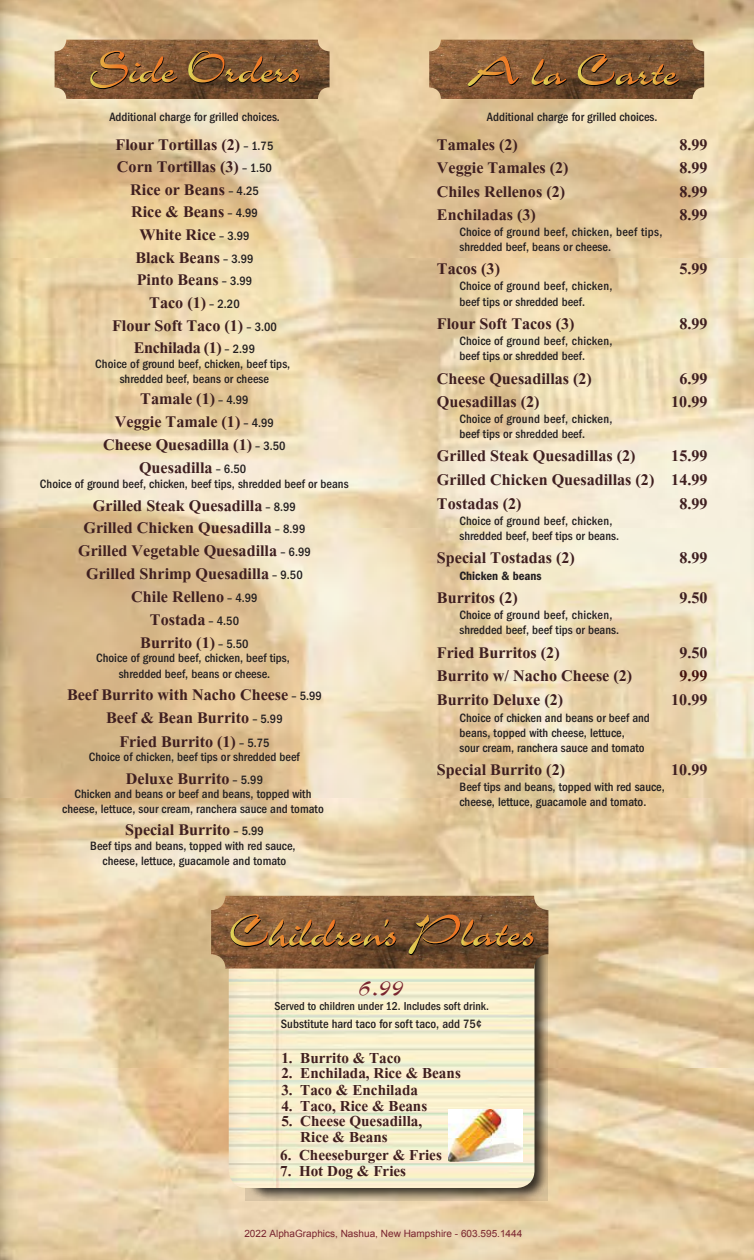
<style>
.page{position:relative;width:754px;height:1260px;background:#fff}
.page>*{position:absolute;margin:0;border:0;box-sizing:border-box;transform-origin:0 0}
.t1{font:35.12px "Airfoil Script Ssk";color:#79242f}
.t2{font:700 20px/22.9px "Aparajita";color:#3f1f20;text-align:center}
.t3{font:700 20px "Aparajita";letter-spacing:-.02em;color:#3f1f20}
.t4{font:700 20px "Aparajita";color:#45120d}
.t5{font:700 18.75px/16.2px "Aparajita";color:#3f1f20}
.t6{font:500 condensed 12.5px/15px "Franklin Gothic";color:#231f20}
.t7{font:600 condensed 12.5px "Franklin Gothic";color:#231f20}
.t8{font:500 condensed 11.88px "Franklin Gothic";color:#231f20}
.t9{font:10px "Arial";color:#79242f}
.s1{font-family:"Franklin Gothic";font-weight:500;font-stretch:condensed;font-size:12.5px;color:#231f20}
</style>
<div class="page">
<img style="left:0;top:0;width:754px;height:1260px">
<img style="left:55px;top:40px;width:274px;height:59px">
<img style="left:429px;top:40px;width:275px;height:59px">
<svg style="left:246px;top:969px;width:302px;height:232px;background:#918268"></svg>
<img style="left:229px;top:969px;width:305px;height:219px">
<img style="left:449px;top:1109px;width:73px;height:53px">
<img style="left:211px;top:896px;width:337px;height:73px">
<svg style="left:230px;top:914px;width:166px;height:34px;background:#8d6034"></svg>
<svg style="left:408px;top:914px;width:126px;height:41px;background:#7c552f"></svg>
<svg style="left:467px;top:56px;width:52px;height:31px;background:#956336"></svg>
<svg style="left:531px;top:59px;width:36px;height:27px"></svg>
<svg style="left:578px;top:54px;width:101px;height:32px;background:#835a30"></svg>
<svg style="left:90px;top:51px;width:87px;height:38px;background:#906135"></svg>
<svg style="left:188px;top:51px;width:111px;height:32px;background:#855b31"></svg>
<p class="t6" style="left:109px;top:109px;width:172px">Additional charge for grilled choices.</p>
<p class="t6" style="left:487px;top:109px;width:172px">Additional charge for grilled choices.</p>
<h2 class="t2" style="left:116px;top:135px;width:159px">Flour Tortillas (2) <span class="s1">– 1.75</span></h2>
<h2 class="t2" style="left:117px;top:158px;width:157px">Corn Tortillas (3) <span class="s1">– 1.50</span></h2>
<h2 class="t2" style="left:130px;top:180px;width:130px">Rice or Beans <span class="s1">– 4.25</span></h2>
<h2 class="t2" style="left:131px;top:203px;width:128px">Rice &amp; Beans <span class="s1">– 4.99</span></h2>
<h2 class="t2" style="left:139px;top:225px;width:112px">White Rice <span class="s1">– 3.99</span></h2>
<h2 class="t2" style="left:135px;top:248px;width:120px">Black Beans <span class="s1">– 3.99</span></h2>
<h2 class="t2" style="left:137px;top:270px;width:117px">Pinto Beans <span class="s1">– 3.99</span></h2>
<h2 class="t2" style="left:149px;top:293px;width:92px">Taco (1) <span class="s1">– 2.20</span></h2>
<h2 class="t2" style="left:112px;top:316px;width:166px">Flour Soft Taco (1) <span class="s1">– 3.00</span></h2>
<h2 class="t3" style="left:134px;top:339px;width:123px">Enchilada (1) <span class="s1">– 2.99</span></h2>
<p class="t6" style="left:95px;top:356px;width:196px;text-align:center">Choice of ground beef, chicken, beef tips, shredded beef, beans or cheese</p>
<h2 class="t2" style="left:140px;top:389px;width:110px">Tamale (1) <span class="s1">– 4.99</span></h2>
<h2 class="t2" style="left:115px;top:412px;width:161px">Veggie Tamale (1) <span class="s1">– 4.99</span></h2>
<h2 class="t2" style="left:103px;top:436px;width:184px">Cheese Quesadilla (1) <span class="s1">– 3.50</span></h2>
<h2 class="t2" style="left:139px;top:459px;width:109px">Quesadilla <span class="s1">– 6.50</span></h2>
<p class="t6" style="left:40px;top:476px;width:310px">Choice of ground beef, chicken, beef tips, shredded beef or beans</p>
<h2 class="t2" style="left:84px;top:497px;width:223px;line-height:21.9px">Grilled Steak Quesadilla <span class="s1">– 8.99<br></span>Grilled Chicken Quesadilla <span class="s1">– 8.99</span></h2>
<h2 class="t2" style="left:78px;top:542px;width:234px">Grilled Vegetable Quesadilla <span class="s1">– 6.99<br></span>Grilled Shrimp Quesadilla <span class="s1">– 9.50</span></h2>
<h2 class="t2" style="left:131px;top:587px;width:128px">Chile Relleno <span class="s1">– 4.99</span></h2>
<h2 class="t2" style="left:150px;top:610px;width:91px">Tostada <span class="s1">– 4.50</span></h2>
<h2 class="t2" style="left:140px;top:633px;width:110px">Burrito (1) <span class="s1">– 5.50</span></h2>
<p class="t6" style="left:96px;top:651px;width:195px;text-align:center">Choice of ground beef, chicken, beef tips, shredded beef, beans or cheese.</p>
<h2 class="t2" style="left:67px;top:685px;width:256px">Beef Burrito with Nacho Cheese <span class="s1">– 5.99</span></h2>
<h2 class="t2" style="left:106px;top:708px;width:178px">Beef &amp; Bean Burrito <span class="s1">– 5.99</span></h2>
<h2 class="t2" style="left:119px;top:732px;width:152px">Fried Burrito (1) <span class="s1">– 5.75</span></h2>
<p class="t6" style="left:89px;top:750px;width:212px">Choice of chicken, beef tips or shredded beef</p>
<h2 class="t2" style="left:126px;top:770px;width:139px">Deluxe Burrito <span class="s1">– 5.99</span></h2>
<p class="t6" style="left:62px;top:787px;width:263px;text-align:center">Chicken and beans or beef and beans, topped with cheese, lettuce, sour cream, ranchera sauce and tomato</p>
<h2 class="t2" style="left:125px;top:821px;width:140px">Special Burrito <span class="s1">– 5.99</span></h2>
<p class="t6" style="left:90px;top:838px;width:207px;text-align:center">Beef tips and beans, topped with red sauce, cheese, lettuce, guacamole and tomato</p>
<h2 class="t2" style="left:437px;top:135px;width:83px">Tamales (2)</h2>
<h2 class="t2" style="left:679px;top:135px;width:30px">8.99</h2>
<h2 class="t2" style="left:437px;top:158px;width:133px">Veggie Tamales (2)</h2>
<h2 class="t2" style="left:679px;top:158px;width:30px">8.99</h2>
<h2 class="t2" style="left:437px;top:182px;width:130px">Chiles Rellenos (2)</h2>
<h2 class="t2" style="left:679px;top:182px;width:30px">8.99</h2>
<h2 class="t2" style="left:437px;top:205px;width:101px">Enchiladas (3)</h2>
<h2 class="t2" style="left:679px;top:205px;width:30px">8.99</h2>
<p class="t6" style="left:459px;top:224px;width:204px">Choice of ground beef, chicken, beef tips, shredded beef, beans or cheese.</p>
<h2 class="t2" style="left:437px;top:260px;width:65px">Tacos (3)</h2>
<h2 class="t2" style="left:679px;top:260px;width:30px">5.99</h2>
<p class="t6" style="left:459px;top:279px;width:154px">Choice of ground beef, chicken, beef tips or shredded beef.</p>
<h2 class="t2" style="left:437px;top:315px;width:139px">Flour Soft Tacos (3)</h2>
<h2 class="t2" style="left:679px;top:315px;width:30px">8.99</h2>
<p class="t6" style="left:459px;top:334px;width:154px">Choice of ground beef, chicken, beef tips or shredded beef.</p>
<h2 class="t2" style="left:437px;top:369px;width:157px">Cheese Quesadillas (2)</h2>
<h2 class="t2" style="left:679px;top:369px;width:30px">6.99</h2>
<h2 class="t2" style="left:437px;top:393px;width:104px">Quesadillas (2)</h2>
<h2 class="t2" style="left:671px;top:393px;width:38px">10.99</h2>
<p class="t6" style="left:459px;top:412px;width:154px">Choice of ground beef, chicken, beef tips or shredded beef.</p>
<h2 class="t2" style="left:437px;top:447px;width:200px">Grilled Steak Quesadillas (2)</h2>
<h2 class="t2" style="left:671px;top:447px;width:38px">15.99</h2>
<h2 class="t2" style="left:437px;top:470px;width:272px">Grilled Chicken Quesadillas (2) 14.99</h2>
<h2 class="t2" style="left:437px;top:494px;width:86px">Tostadas (2)</h2>
<h2 class="t2" style="left:679px;top:494px;width:30px">8.99</h2>
<p class="t6" style="left:459px;top:513px;width:161px">Choice of ground beef, chicken, shredded beef, beef tips or beans.</p>
<h2 class="t2" style="left:437px;top:549px;width:139px">Special Tostadas (2)</h2>
<h2 class="t2" style="left:679px;top:549px;width:30px">8.99</h2>
<p class="t7" style="left:459px;top:568px;width:83px">Chicken &amp; beans</p>
<h2 class="t2" style="left:437px;top:589px;width:83px">Burritos (2)</h2>
<h2 class="t2" style="left:679px;top:589px;width:30px">9.50</h2>
<p class="t6" style="left:459px;top:608px;width:161px">Choice of ground beef, chicken, shredded beef, beef tips or beans.</p>
<h2 class="t2" style="left:437px;top:643px;width:124px">Fried Burritos (2)</h2>
<h2 class="t2" style="left:679px;top:643px;width:30px">9.50</h2>
<h2 class="t2" style="left:437px;top:667px;width:197px">Burrito w/ Nacho Cheese (2)</h2>
<h2 class="t4" style="left:679px;top:667px;width:30px">9.99</h2>
<h2 class="t2" style="left:437px;top:690px;width:128px">Burrito Deluxe (2)</h2>
<h2 class="t2" style="left:671px;top:690px;width:38px">10.99</h2>
<p class="t6" style="left:459px;top:710px;width:192px">Choice of chicken and beans or beef and beans, topped with cheese, lettuce,<br>sour cream, ranchera sauce and tomato</p>
<h2 class="t2" style="left:437px;top:760px;width:130px">Special Burrito (2)</h2>
<h2 class="t2" style="left:671px;top:760px;width:38px">10.99</h2>
<p class="t6" style="left:459px;top:779px;width:207px">Beef tips and beans, topped with red sauce, cheese, lettuce, guacamole and tomato.</p>
<h1 class="t1" style="left:359px;top:966px;width:47px">6.99</h1>
<p class="t8" style="left:274px;top:1000px;width:216px">Served to children under 12. Includes soft drink.</p>
<p class="t6" style="left:281px;top:1016px;width:203px">Substitute hard taco for soft taco, add 75¢</p>
<h3 class="t5" style="left:281px;top:1052px;width:121px">1. Burrito &amp; Taco</h3>
<h3 class="t5" style="left:281px;top:1067px;width:181px">2. Enchilada, Rice &amp; Beans</h3>
<h3 class="t5" style="left:281px;top:1084px;width:138px">3. Taco &amp; Enchilada</h3>
<h3 class="t5" style="left:281px;top:1100px;width:147px">4. Taco, Rice &amp; Beans</h3>
<h3 class="t5" style="left:300px;top:1115px;width:123px;text-indent:-19px">5. Cheese Quesadilla,<br>Rice &amp; Beans</h3>
<h3 class="t5" style="left:280px;top:1149px;width:163px">6. Cheeseburger &amp; Fries</h3>
<h3 class="t5" style="left:280px;top:1165px;width:128px">7. Hot Dog &amp; Fries</h3>
<p class="t9" style="left:244px;top:1227px;width:279px">2022 AlphaGraphics, Nashua, New Hampshire - 603.595.1444</p>
</div>
